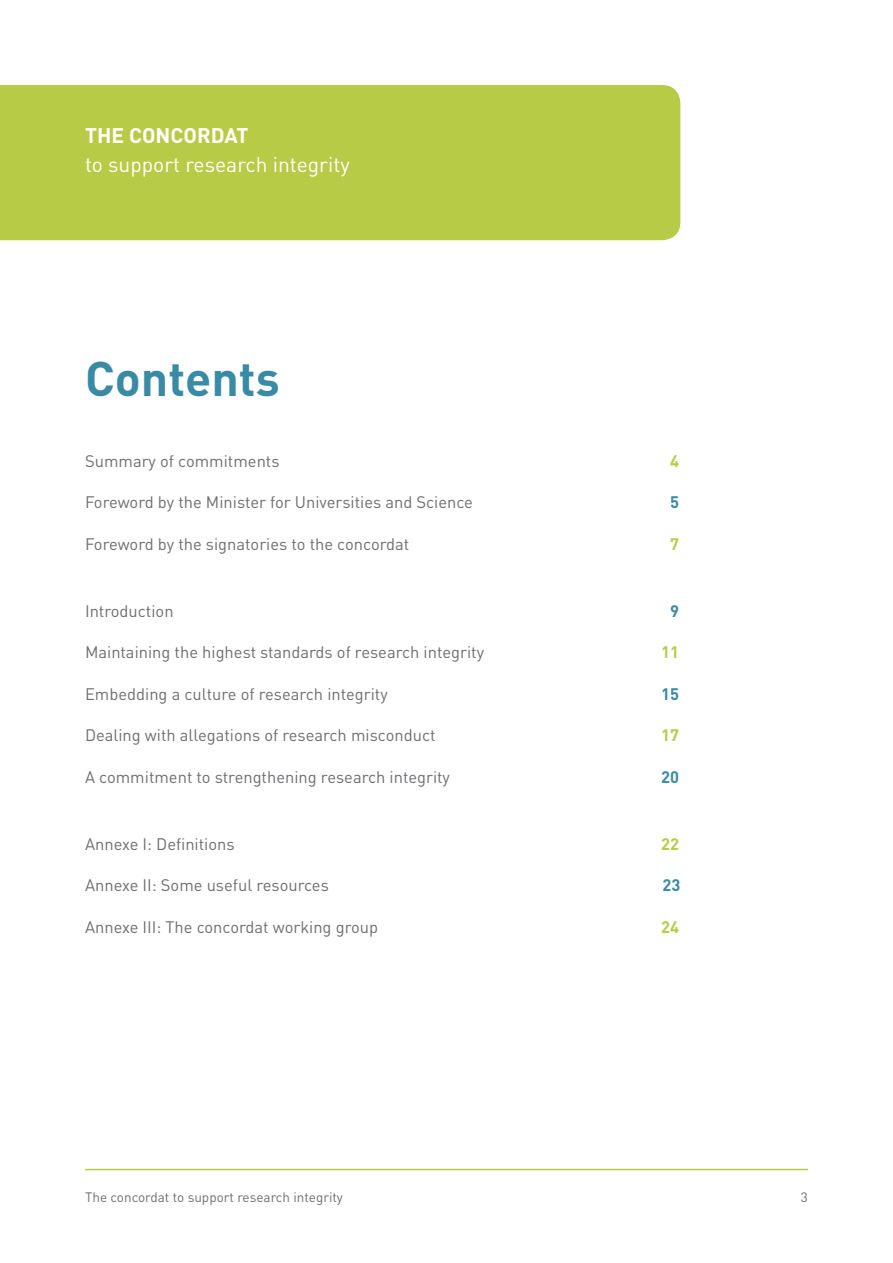
<style>
.page{position:relative;width:893px;height:1263px;background:#fff}
.page>*{position:absolute;margin:0;border:0;box-sizing:border-box;transform-origin:0 0}
.t1{font:700 48px "DIN";color:#398aa5}
.t2{font:21px "DIN";color:#fff}
.t3{font:700 21px "DIN";color:#fff}
.t4{font:16.5px "DIN";color:#6d6e71}
.t5{font:700 16.5px "DIN";color:#b7cb46}
.t6{font:700 16.5px "DIN";color:#398aa5}
.t7{font:13.5px "DIN";color:#6d6e71}
</style>
<div class="page">
<hr style="left:85px;top:1169px;width:723px;height:1px;background:#b7cb46">
<div style="left:0;top:85px;width:680px;height:155px;background:#b7cb46"></div>
<p class="t3" style="left:85px;top:122px;width:160px">THE CONCORDAT</p>
<p class="t2" style="left:85px;top:151px;width:266px">to support research integrity</p>
<h1 class="t1" style="left:85px;top:347px;width:196px">CONTENTS</h1>
<p class="t4" style="left:85px;top:451px;width:196px">Summary of commitments</p>
<p class="t5" style="left:670px;top:450px;width:10px">4</p>
<p class="t4" style="left:85px;top:492px;width:389px">Foreword by the Minister for Universities and Science</p>
<p class="t6" style="left:670px;top:492px;width:10px">5</p>
<p class="t4" style="left:85px;top:534px;width:326px">Foreword by the signatories to the concordat</p>
<p class="t5" style="left:670px;top:533px;width:10px">7</p>
<p class="t4" style="left:85px;top:601px;width:90px">Introduction</p>
<p class="t6" style="left:670px;top:600px;width:10px">9</p>
<p class="t4" style="left:85px;top:642px;width:400px">Maintaining the highest standards of research integrity</p>
<p class="t5" style="left:661px;top:642px;width:19px">11</p>
<p class="t4" style="left:85px;top:684px;width:304px">Embedding a culture of research integrity</p>
<p class="t6" style="left:661px;top:683px;width:19px">15</p>
<p class="t4" style="left:85px;top:725px;width:352px">Dealing with allegations of research misconduct</p>
<p class="t5" style="left:661px;top:725px;width:19px">17</p>
<p class="t4" style="left:85px;top:767px;width:366px">A commitment to strengthening research integrity</p>
<p class="t6" style="left:661px;top:766px;width:19px">20</p>
<p class="t4" style="left:85px;top:834px;width:151px">Annexe I: Definitions</p>
<p class="t5" style="left:661px;top:833px;width:19px">22</p>
<p class="t4" style="left:85px;top:875px;width:245px">Annexe II: Some useful resources</p>
<p class="t6" style="left:662px;top:875px;width:19px">23</p>
<p class="t4" style="left:85px;top:917px;width:295px">Annexe III: The concordat working group</p>
<p class="t5" style="left:661px;top:916px;width:19px">24</p>
<p class="t7" style="left:85px;top:1188px;width:259px">The concordat to support research integrity</p>
<p class="t7" style="left:801px;top:1188px;width:9px">3</p>
</div>
